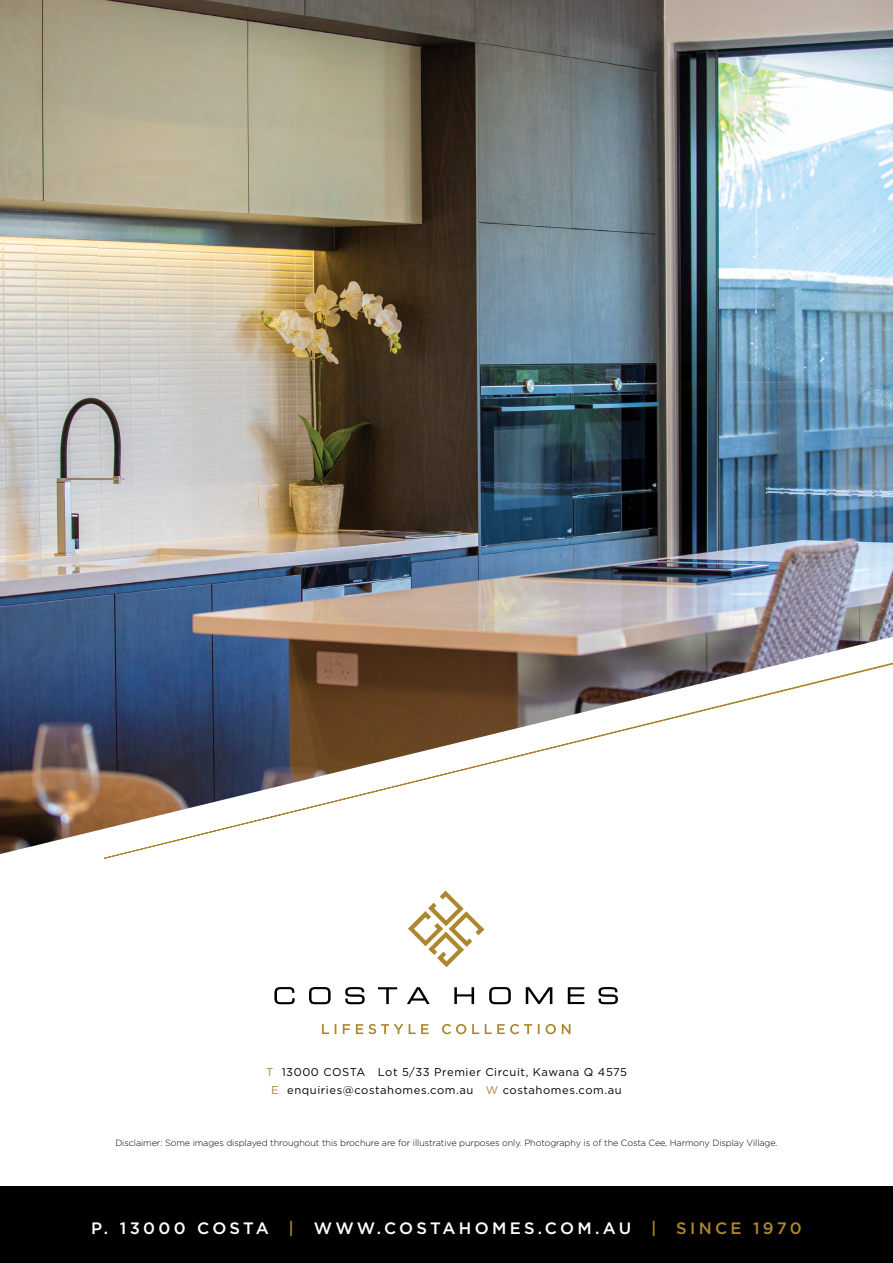
<style>
.page{position:relative;width:893px;height:1263px;background:#fff}
.page>*{position:absolute;margin:0;border:0;box-sizing:border-box;transform-origin:0 0}
.t1{font:500 16.5px "Gotham";letter-spacing:.2em;color:#fff}
.t2{font:11.25px/18px "Gotham";letter-spacing:.05em;color:#000;text-align:center}
.t3{font:300 9px "Gotham";letter-spacing:-.01em;color:#000}
.s1{color:#ac862e}
</style>
<div class="page">
<div style="left:0;top:1186px;width:893px;height:77px;background:#000"></div>
<svg style="left:408px;top:891px;width:76px;height:76px"></svg>
<svg style="left:378px;top:987px;width:19px;height:17px"></svg>
<svg style="left:274px;top:987px;width:21px;height:17px"></svg>
<svg style="left:309px;top:987px;width:22px;height:17px"></svg>
<svg style="left:345px;top:987px;width:20px;height:17px"></svg>
<svg style="left:407px;top:987px;width:23px;height:17px"></svg>
<svg style="left:598px;top:987px;width:20px;height:17px"></svg>
<svg style="left:568px;top:987px;width:16px;height:17px"></svg>
<svg style="left:489px;top:987px;width:22px;height:17px"></svg>
<svg style="left:454px;top:987px;width:20px;height:17px"></svg>
<svg style="left:526px;top:987px;width:26px;height:17px"></svg>
<svg style="left:322px;top:1024px;width:248px;height:10px"></svg>
<img style="left:0;top:0;width:893px;height:854px">
<p class="t2" style="left:266px;top:1062px;width:362px"><span class="s1">T</span> 13000 COSTA Lot 5/33 Premier Circuit, Kawana Q 4575<br><span class="s1">E</span> enquiries@costahomes.com.au <span class="s1">W</span> costahomes.com.au</p>
<p class="t3" style="left:115px;top:1138px;width:664px">Disclaimer: Some images displayed throughout this brochure are for illustrative purposes only. Photography is of the Costa Cee, Harmony Display Village.</p>
<h1 class="t1" style="left:91px;top:1219px;width:712px">P. 13000 COSTA <span class="s1">|</span> WWW.COSTAHOMES.COM.AU <span class="s1">| SINCE 1970</span></h1>
</div>
